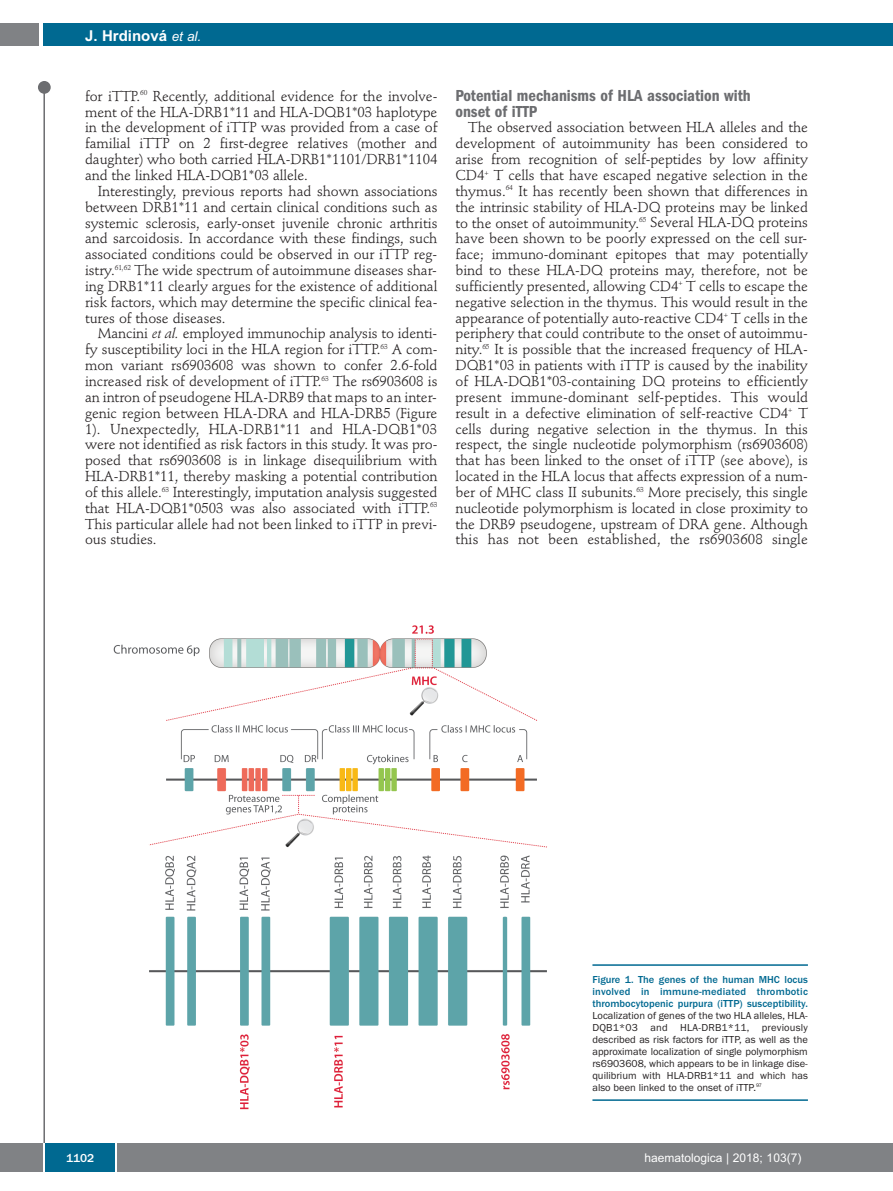
<style>
.page{position:relative;width:893px;height:1191px;background:#fff}
.page>*{position:absolute;margin:0;border:0;box-sizing:border-box;transform-origin:0 0}
.t1{font:600 condensed 16.5px/15.9px "Franklin Gothic";color:#6c6d70}
.t2{font:700 15px "Arial";color:#fff}
.t3{font:14.25px/15.9px "Stempel Schneidler";letter-spacing:-.005em;color:#231f20;text-align:justify}
.t4{font:12px "Arial";color:#fff}
.t5{font:500 12px "Franklin Gothic";color:#fff}
.t6{font:10.5px/12px "Franklin Gothic";color:#231f20;text-align:justify}
.t7{font:500 10.5px/12px "Franklin Gothic";color:#006991;text-align:justify}
.s1{font-weight:400;font-style:italic;font-size:13.5px}
.s2{font-style:italic}
</style>
<div class="page">
<div style="left:38px;top:81px;width:13px;height:13px;background:#6c6d70;border-radius:50%"></div>
<hr style="left:43px;top:84px;width:2px;height:1061px;background:#6c6d70">
<div style="left:43px;top:23px;width:850px;height:22px;background:#006991"></div>
<div style="left:0;top:23px;width:39px;height:22px;background:#808285"></div>
<div style="left:0;top:1143px;width:893px;height:28px;background:#808285"></div>
<div style="left:45px;top:1143px;width:71px;height:28px;background:#006991"></div>
<hr style="left:43px;top:1143px;width:2px;height:28px;background:#fff">
<svg style="left:116px;top:1143px;width:1px;height:28px"></svg>
<img style="left:113px;top:625px;width:500px;height:485px">
<hr style="left:592px;top:964px;width:216px;height:1px;background:#006991">
<hr style="left:592px;top:1099px;width:216px;height:1px;background:#006991">
<p class="t2" style="left:85px;top:27px;width:118px">J. Hrdinová <span class="s1">et al.</span></p>
<p class="t3" style="left:85px;top:89px;width:354px">for iTTP.<sup>60</sup> Recently, additional evidence for the involve&shy;ment of the HLA-DRB1*11 and HLA-DQB1*03 haplotype in the development of iTTP was provided from a case of familial iTTP on 2 first-degree relatives (mother and daughter) who both carried HLA-DRB1*1101/DRB1*1104 and the linked HLA-DQB1*03 allele.</p>
<p class="t3" style="left:85px;top:184px;width:354px;text-indent:13px">Interestingly, previous reports had shown associations between DRB1*11 and certain clinical conditions such as systemic sclerosis, early-onset juvenile chronic arthritis and sarcoidosis. In accordance with these findings, such associated conditions could be observed in our iTTP reg&shy;istry.<sup>61,62</sup> The wide spectrum of autoimmune diseases shar&shy;ing DRB1*11 clearly argues for the existence of additional risk factors, which may determine the specific clinical fea&shy;tures of those diseases.</p>
<p class="t3" style="left:85px;top:327px;width:354px;text-indent:13px">Mancini <span class="s2">et al.</span> employed immunochip analysis to identi&shy;fy susceptibility loci in the HLA region for iTTP.<sup>63</sup> A com&shy;mon variant rs6903608 was shown to confer 2.6-fold increased risk of development of iTTP.<sup>63</sup> The rs6903608 is an intron of pseudogene HLA-DRB9 that maps to an inter&shy;genic region between HLA-DRA and HLA-DRB5 (Figure 1). Unexpectedly, HLA-DRB1*11 and HLA-DQB1*03 were not identified as risk factors in this study. It was pro&shy;posed that rs6903608 is in linkage disequilibrium with HLA-DRB1*11, thereby masking a potential contribution of this allele.<sup>63</sup> Interestingly, imputation analysis suggested that HLA-DQB1*0503 was also associated with iTTP.<sup>63<br></sup>This particular allele had not been linked to iTTP in previ&shy;ous studies.</p>
<p class="t1" style="left:455px;top:89px;width:297px">Potential mechanisms of HLA association with onset of iTTP</p>
<p class="t3" style="left:455px;top:121px;width:354px;text-indent:13px">The observed association between HLA alleles and the development of autoimmunity has been considered to arise from recognition of self-peptides by low affinity CD4<sup>+</sup> T cells that have escaped negative selection in the thymus.<sup>64</sup> It has recently been shown that differences in the intrinsic stability of HLA-DQ proteins may be linked to the onset of autoimmunity.<sup>65</sup> Several HLA-DQ proteins have been shown to be poorly expressed on the cell sur&shy;face; immuno-dominant epitopes that may potentially bind to these HLA-DQ proteins may, therefore, not be sufficiently presented, allowing CD4<sup>+</sup> T cells to escape the negative selection in the thymus. This would result in the appearance of potentially auto-reactive CD4<sup>+</sup> T cells in the periphery that could contribute to the onset of autoimmu&shy;nity.<sup>65</sup> It is possible that the increased frequency of HLA-DQB1*03 in patients with iTTP is caused by the inability of HLA-DQB1*03-containing DQ proteins to efficiently present immune-dominant self-peptides. This would result in a defective elimination of self-reactive CD4<sup>+</sup> T cells during negative selection in the thymus. In this respect, the single nucleotide polymorphism (rs6903608) that has been linked to the onset of iTTP (see above), is located in the HLA locus that affects expression of a num&shy;ber of MHC class II subunits.<sup>63</sup> More precisely, this single nucleotide polymorphism is located in close proximity to the DRB9 pseudogene, upstream of DRA gene. Although this has not been established, the rs6903608 single</p>
<p class="t7" style="left:592px;top:973px;width:217px">Figure 1. The genes of the human MHC locus involved in immune-mediated thrombotic thrombocytopenic purpura (iTTP) susceptibility.</p>
<p class="t6" style="left:592px;top:1009px;width:217px">Localization of genes of the two HLA alleles, HLA-DQB1*03 and HLA-DRB1*11, previously described as risk factors for iTTP, as well as the approximate localization of single polymorphism rs6903608, which appears to be in linkage dise&shy;quilibrium with HLA-DRB1*11 and which has also been linked to the onset of iTTP.<sup>97</sup></p>
<p class="t5" style="left:66px;top:1150px;width:30px">1102</p>
<p class="t4" style="left:644px;top:1150px;width:158px">haematologica | 2018; 103(7)</p>
</div>
